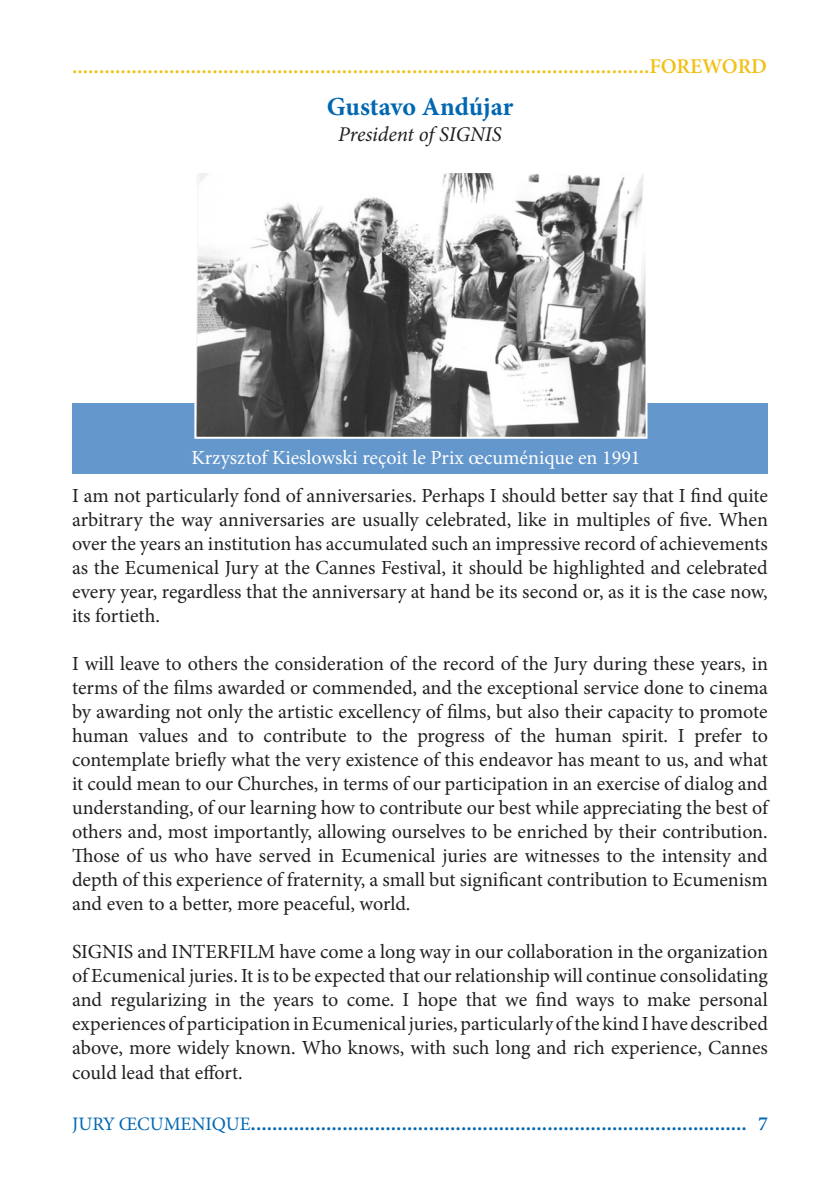
<style>
.page{position:relative;width:840px;height:1191px;background:#fff}
.page>*{position:absolute;margin:0;border:0;box-sizing:border-box;transform-origin:0 0}
.t1{font:700 26px "Minion Pro";letter-spacing:-.005em;color:#0167b2}
.t2{font:600 22px "Minion Pro";color:#f1c117}
.t3{font:600 22px "Minion Pro";color:#0167b2}
.t4{font:italic 21px "Minion Pro";letter-spacing:-.005em;color:#231f20}
.t5{font:20px/24px "Minion Pro";color:#231f20;text-align:justify}
.t6{font:20px "Minion Pro";color:#fff}
.s1{font-size:21px}
.s2{font-weight:400;font-size:19px}
.s3{font-size:20px}
</style>
<div class="page">
<div style="left:72px;top:403px;width:695px;height:71px;background:#6497cb"></div>
<img style="left:197px;top:174px;width:447px;height:262px">
<div style="left:194px;top:171px;width:453px;height:268px;border:2px solid #fff"></div>
<p class="t2" style="left:72px;top:50px;width:696px">...........................................................................................................<span class="s1">FOREWORD</span></p>
<p class="t1" style="left:326px;top:89px;width:188px">Gustavo Andújar</p>
<p class="t4" style="left:338px;top:119px;width:165px">President of SIGNIS</p>
<p class="t6" style="left:191px;top:444px;width:450px">Krzysztof Kieslowski reçoit le Prix œcuménique en 1991</p>
<p class="t5" style="left:72px;top:483px;width:697px">I am not particularly fond of anniversaries. Perhaps I should better say that I find quite arbitrary the way anniversaries are usually celebrated, like in multiples of five. When over the years an institution has accumulated such an impressive record of achievements as the Ecumenical Jury at the Cannes Festival, it should be highlighted and celebrated every year, regardless that the anniversary at hand be its second or, as it is the case now, its fortieth.</p>
<p class="t5" style="left:72px;top:651px;width:697px">I will leave to others the consideration of the record of the Jury during these years, in terms of the films awarded or commended, and the exceptional service done to cinema by awarding not only the artistic excellency of films, but also their capacity to promote human values and to contribute to the progress of the human spirit. I prefer to contemplate briefly what the very existence of this endeavor has meant to us, and what it could mean to our Churches, in terms of our participation in an exercise of dialog and understanding, of our learning how to contribute our best while appreciating the best of others and, most importantly, allowing ourselves to be enriched by their contribution.<br>Those of us who have served in Ecumenical juries are witnesses to the intensity and depth of this experience of fraternity, a small but significant contribution to Ecumenism and even to a better, more peaceful, world.</p>
<p class="t5" style="left:72px;top:939px;width:697px">SIGNIS and INTERFILM have come a long way in our collaboration in the organization of Ecumenical juries. It is to be expected that our relationship will continue consolidating and regularizing in the years to come. I hope that we find ways to make personal experiences of participation in Ecumenical juries, particularly of the kind I have described above, more widely known. Who knows, with such long and rich experience, Cannes could lead that effort.</p>
<p class="t3" style="left:72px;top:1108px;width:697px"><span class="s2">JURY ŒCUMENIQUE</span>............................................................................................ <span class="s3">7</span></p>
</div>
